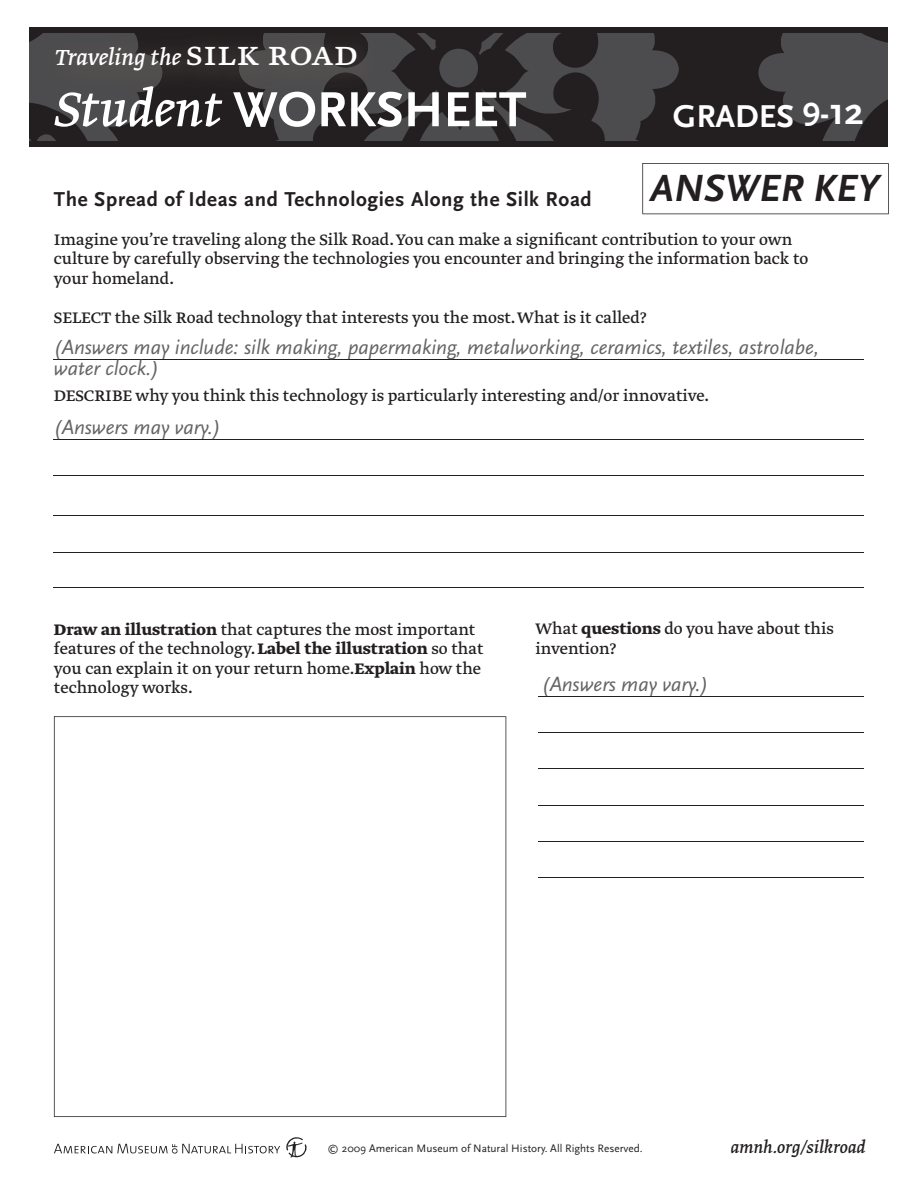
<style>
.page{position:relative;width:918px;height:1188px;background:#fff}
.page>*{position:absolute;margin:0;border:0;box-sizing:border-box;transform-origin:0 0}
.t1{font:700 51.45px "Scala Sans";color:#fff}
.t2{font:italic 700 39.6px "Scala Sans";color:#231f20}
.t3{font:700 33px "Scala Sans";color:#fff}
.t4{font:italic 25.65px "Greta Text";color:#fff}
.t5{font:italic 21px/21px "Scala Sans";color:#636466}
.t6{font:700 21px "Scala Sans";letter-spacing:.03em;color:#231f20}
.t7{font:italic 19.5px "Greta Text";color:#231f20}
.t8{font:18px/19.5px "Greta Text";color:#231f20}
.t9{font:11.25px "Scala Sans";color:#231f20}
.s1{font-style:normal;font-size:39.3px}
.s2{font-family:"Greta Text";font-weight:400;font-style:italic;font-size:57px}
.s3{font-size:39px}
.s4{font-family:"Greta Text Std";font-weight:700}
</style>
<div class="page">
<svg style="left:30px;top:33px;width:858px;height:108px;background:#363335"></svg>
<img style="left:36px;top:33px;width:346px;height:63px">
<svg style="left:54px;top:1144px;width:226px;height:10px"></svg>
<svg style="left:286px;top:1137px;width:21px;height:20px"></svg>
<div style="left:30px;top:141px;width:858px;height:6px;background:#231f20"></div>
<div style="left:30px;top:27px;width:858px;height:6px;background:#231f20"></div>
<hr style="left:54px;top:475px;width:810px;height:1px;background:#231f20">
<hr style="left:54px;top:587px;width:810px;height:1px;background:#231f20">
<hr style="left:538px;top:768px;width:326px;height:1px;background:#231f20">
<hr style="left:538px;top:877px;width:326px;height:1px;background:#231f20">
<hr style="left:54px;top:359px;width:810px;height:1px;background:#231f20">
<hr style="left:54px;top:515px;width:810px;height:1px;background:#231f20">
<hr style="left:538px;top:696px;width:326px;height:1px;background:#231f20">
<hr style="left:538px;top:805px;width:326px;height:1px;background:#231f20">
<hr style="left:54px;top:439px;width:810px;height:1px;background:#231f20">
<hr style="left:54px;top:552px;width:810px;height:1px;background:#231f20">
<hr style="left:538px;top:732px;width:326px;height:1px;background:#231f20">
<hr style="left:538px;top:841px;width:326px;height:1px;background:#231f20">
<svg style="left:54px;top:716px;width:452px;height:401px"></svg>
<svg style="left:642px;top:163px;width:247px;height:51px"></svg>
<h3 class="t4" style="left:55px;top:47px;width:305px">Traveling the <span class="s1">silk road</span></h3>
<h1 class="t1" style="left:52px;top:89px;width:476px"><span class="s2">Student</span> WORKSHEET</h1>
<h3 class="t3" style="left:673px;top:103px;width:192px">GRADES 9-<span class="s3">12</span></h3>
<h2 class="t2" style="left:650px;top:172px;width:231px">ANSWER KEY</h2>
<p class="t6" style="left:54px;top:191px;width:539px">The Spread of Ideas and Technologies Along the Silk Road</p>
<p class="t8" style="left:54px;top:231px;width:756px">Imagine you’re traveling along the Silk Road. You can make a significant contribution to your own culture by carefully observing the technologies you encounter and bringing the information back to your homeland.</p>
<p class="t8" style="left:54px;top:309px;width:594px">SELECT the Silk Road technology that interests you the most. What is it called?</p>
<p class="t5" style="left:54px;top:339px;width:767px">(Answers may include: silk making, papermaking, metalworking, ceramics, textiles, astrolabe, water clock.)</p>
<p class="t5" style="left:54px;top:418px;width:168px">(Answers may vary.)</p>
<p class="t8" style="left:54px;top:387px;width:657px">DESCRIBE why you think this technology is particularly interesting and/or innovative.</p>
<p class="t8" style="left:54px;top:621px;width:431px"><span class="s4">Draw an illustration</span> that captures the most important features of the technology. <span class="s4">Label the illustration</span> so that you can explain it on your return home.<span class="s4">Explain</span> how the technology works.</p>
<p class="t8" style="left:535px;top:620px;width:300px">What <span class="s4">questions</span> do you have about this invention?</p>
<p class="t5" style="left:542px;top:675px;width:168px">(Answers may vary.)</p>
<p class="t9" style="left:328px;top:1143px;width:317px">© 2009 American Museum of Natural History. All Rights Reserved.</p>
<p class="t7" style="left:730px;top:1139px;width:137px">amnh.org/silkroad</p>
</div>
